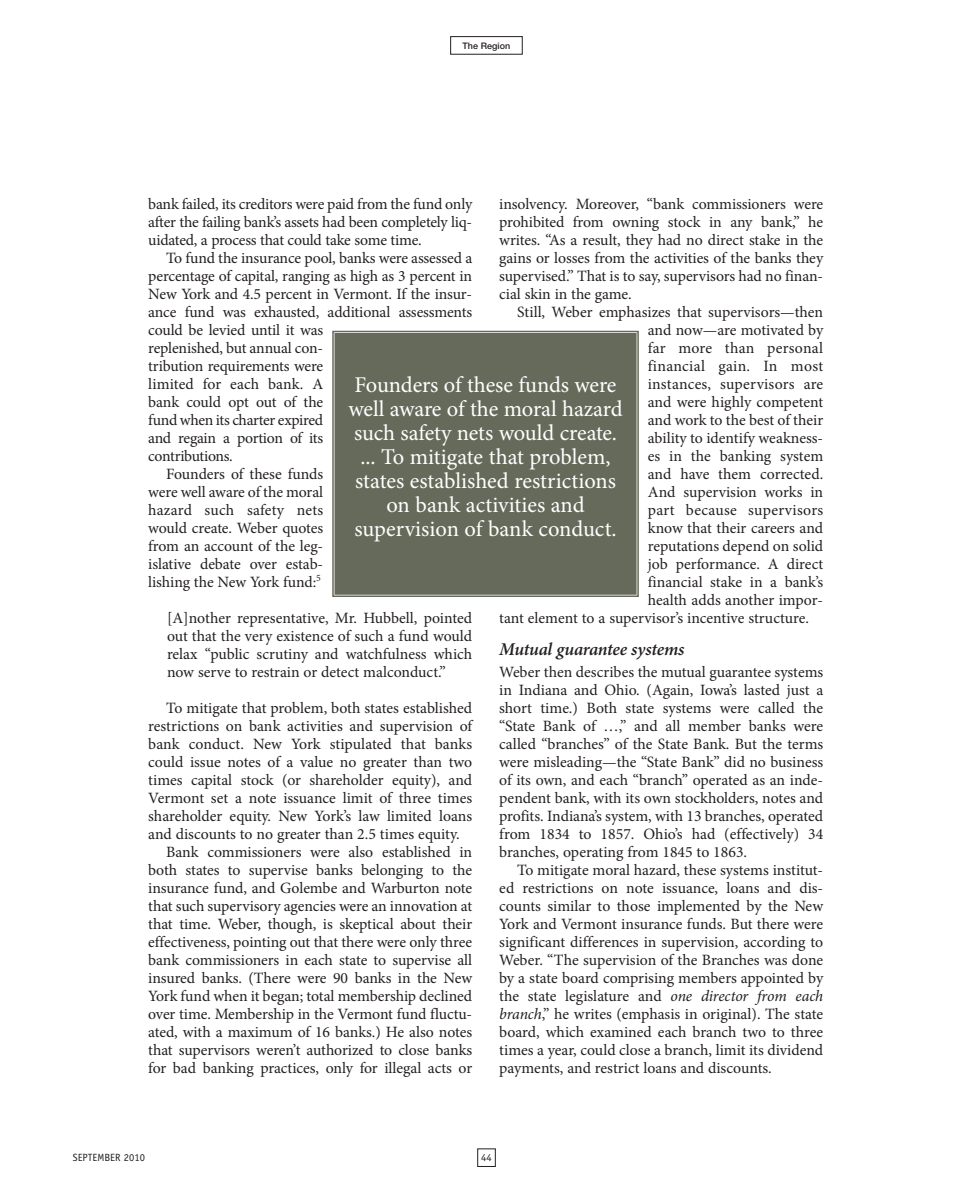
<style>
.page{position:relative;width:972px;height:1188px;background:#fff}
.page>*{position:absolute;margin:0;border:0;box-sizing:border-box;transform-origin:0 0}
.t1{font:22.5px/24px "Minion Pro";letter-spacing:-.005em;color:#fff;text-align:center}
.t2{font:italic 600 18px "Minion Pro";letter-spacing:-.02em;color:#231f20}
.t3{font:15.75px/18px "Minion Pro";letter-spacing:-.005em;color:#231f20;text-align:justify}
.t4{font:15.75px "Minion Pro";letter-spacing:.02em;color:#231f20}
.t5{font:15.75px "Minion Pro";letter-spacing:.015em;color:#231f20}
.t6{font:15.75px "Minion Pro";letter-spacing:-.025em;color:#231f20}
.t7{font:10.5px "Officina Sans";color:#231f20}
.t8{font:500 9px "Helvetica Neue";color:#231f20}
.s1{font-style:italic}
</style>
<div class="page">
<div style="left:450px;top:36px;width:72px;height:18px;border:1px solid #231f20"></div>
<div style="left:478px;top:1149px;width:18px;height:18px;border:1px solid #231f20"></div>
<div style="left:335px;top:334px;width:301px;height:260px;background:#666a5a"></div>
<div style="left:332px;top:331px;width:307px;height:266px;border:2px solid #666a5a"></div>
<div style="left:335px;top:333px;width:301px;height:262px;border:1px solid #666a5a"></div>
<p class="t8" style="left:463px;top:42px;width:49px">The Region</p>
<p class="t3" style="left:499px;top:197px;width:326px">insolvency. Moreover, “bank commissioners were prohibited from owning stock in any bank,” he writes. “As a result, they had no direct stake in the gains or losses from the activities of the banks they supervised.” That is to say, supervisors had no finan&shy;cial skin in the game.</p>
<p class="t3" style="left:517px;top:305px;width:308px">Still, Weber emphasizes that supervisors—then</p>
<p class="t3" style="left:648px;top:323px;width:177px">and now—are motivated by</p>
<p class="t5" style="left:648px;top:342px;width:177px">far more than personal</p>
<p class="t4" style="left:648px;top:360px;width:177px">financial gain. In most</p>
<p class="t3" style="left:648px;top:377px;width:177px">instances, supervisors are</p>
<p class="t3" style="left:648px;top:395px;width:177px">and were highly competent</p>
<p class="t3" style="left:648px;top:413px;width:177px">and work to the best of their</p>
<p class="t3" style="left:648px;top:431px;width:177px">ability to identify weakness-</p>
<p class="t3" style="left:648px;top:449px;width:177px">es in the banking system</p>
<p class="t3" style="left:648px;top:467px;width:177px">and have them corrected.</p>
<p class="t3" style="left:648px;top:485px;width:177px">And supervision works in</p>
<p class="t4" style="left:648px;top:504px;width:177px">part because supervisors</p>
<p class="t3" style="left:648px;top:521px;width:177px">know that their careers and</p>
<p class="t3" style="left:648px;top:539px;width:177px">reputations depend on solid</p>
<p class="t3" style="left:648px;top:557px;width:177px">job performance. A direct</p>
<p class="t3" style="left:648px;top:575px;width:177px">financial stake in a bank’s</p>
<p class="t3" style="left:648px;top:593px;width:177px">health adds another impor-</p>
<p class="t3" style="left:499px;top:611px;width:311px">tant element to a supervisor’s incentive structure.</p>
<p class="t2" style="left:499px;top:642px;width:187px">Mutual guarantee systems</p>
<p class="t3" style="left:499px;top:665px;width:326px">Weber then describes the mutual guarantee systems in Indiana and Ohio. (Again, Iowa’s lasted just a short time.) Both state systems were called the “State Bank of …,” and all member banks were called “branches” of the State Bank. But the terms were misleading—the “State Bank” did no business of its own, and each “branch” operated as an inde&shy;pendent bank, with its own stockholders, notes and profits. Indiana’s system, with 13 branches, operated from 1834 to 1857. Ohio’s had (effectively) 34 branches, operating from 1845 to 1863.</p>
<p class="t3" style="left:499px;top:863px;width:326px;text-indent:18px">To mitigate moral hazard, these systems institut&shy;ed restrictions on note issuance, loans and dis&shy;counts similar to those implemented by the New York and Vermont insurance funds. But there were significant differences in supervision, according to Weber. “The supervision of the Branches was done by a state board comprising members appointed by the state legislature and <span class="s1">one director from each branch</span>,” he writes (emphasis in original). The state board, which examined each branch two to three times a year, could close a branch, limit its dividend payments, and restrict loans and discounts.</p>
<p class="t3" style="left:148px;top:197px;width:326px">bank failed, its creditors were paid from the fund only after the failing bank’s assets had been completely liq&shy;uidated, a process that could take some time.</p>
<p class="t3" style="left:166px;top:251px;width:308px">To fund the insurance pool, banks were assessed a</p>
<p class="t3" style="left:148px;top:269px;width:326px">percentage of capital, ranging as high as 3 percent in</p>
<p class="t3" style="left:148px;top:287px;width:326px">New York and 4.5 percent in Vermont. If the insur-</p>
<p class="t3" style="left:148px;top:305px;width:325px">ance fund was exhausted, additional assessments</p>
<p class="t3" style="left:148px;top:323px;width:176px">could be levied until it was</p>
<p class="t3" style="left:148px;top:341px;width:176px">replenished, but annual con-</p>
<p class="t3" style="left:148px;top:359px;width:176px">tribution requirements were</p>
<p class="t3" style="left:148px;top:377px;width:176px">limited for each bank. A</p>
<p class="t3" style="left:148px;top:395px;width:176px">bank could opt out of the</p>
<p class="t3" style="left:148px;top:413px;width:176px">fund when its charter expired</p>
<p class="t3" style="left:148px;top:431px;width:176px">and regain a portion of its</p>
<p class="t6" style="left:148px;top:450px;width:86px">contributions.</p>
<p class="t3" style="left:166px;top:467px;width:158px">Founders of these funds</p>
<p class="t3" style="left:148px;top:485px;width:176px">were well aware of the moral</p>
<p class="t3" style="left:148px;top:503px;width:176px">hazard such safety nets</p>
<p class="t3" style="left:148px;top:521px;width:176px">would create. Weber quotes</p>
<p class="t3" style="left:148px;top:539px;width:176px">from an account of the leg-</p>
<p class="t3" style="left:148px;top:557px;width:176px">islative debate over estab-</p>
<p class="t3" style="left:148px;top:575px;width:174px">lishing the New York fund:<sup>5</sup></p>
<p class="t3" style="left:167px;top:611px;width:307px">[A]nother representative, Mr. Hubbell, pointed out that the very existence of such a fund would relax “public scrutiny and watchfulness which now serve to restrain or detect malconduct.”</p>
<p class="t3" style="left:166px;top:701px;width:308px">To mitigate that problem, both states established</p>
<p class="t3" style="left:148px;top:719px;width:326px">restrictions on bank activities and supervision of</p>
<p class="t3" style="left:148px;top:737px;width:325px">bank conduct. New York stipulated that banks</p>
<p class="t3" style="left:148px;top:755px;width:326px">could issue notes of a value no greater than two</p>
<p class="t3" style="left:148px;top:773px;width:326px">times capital stock (or shareholder equity), and</p>
<p class="t3" style="left:148px;top:791px;width:326px">Vermont set a note issuance limit of three times</p>
<p class="t3" style="left:148px;top:809px;width:326px">shareholder equity. New York’s law limited loans</p>
<p class="t3" style="left:148px;top:827px;width:313px">and discounts to no greater than 2.5 times equity.</p>
<p class="t3" style="left:166px;top:845px;width:308px">Bank commissioners were also established in</p>
<p class="t3" style="left:148px;top:863px;width:325px">both states to supervise banks belonging to the</p>
<p class="t3" style="left:148px;top:881px;width:326px">insurance fund, and Golembe and Warburton note</p>
<p class="t3" style="left:148px;top:899px;width:325px">that such supervisory agencies were an innovation at</p>
<p class="t3" style="left:148px;top:917px;width:325px">that time. Weber, though, is skeptical about their</p>
<p class="t3" style="left:148px;top:935px;width:326px">effectiveness, pointing out that there were only three</p>
<p class="t3" style="left:148px;top:953px;width:325px">bank commissioners in each state to supervise all</p>
<p class="t3" style="left:148px;top:971px;width:326px">insured banks. (There were 90 banks in the New</p>
<p class="t3" style="left:148px;top:989px;width:326px">York fund when it began; total membership declined</p>
<p class="t3" style="left:148px;top:1007px;width:326px">over time. Membership in the Vermont fund fluctu-</p>
<p class="t3" style="left:148px;top:1025px;width:326px">ated, with a maximum of 16 banks.) He also notes</p>
<p class="t3" style="left:148px;top:1043px;width:326px">that supervisors weren’t authorized to close banks</p>
<p class="t3" style="left:148px;top:1061px;width:326px">for bad banking practices, only for illegal acts or</p>
<h1 class="t1" style="left:349px;top:375px;width:276px">Founders of these funds were well aware of the moral hazard such safety nets would create. ... To mitigate that problem, states established restrictions on bank activities and supervision of bank conduct.</h1>
<p class="t7" style="left:73px;top:1154px;width:74px">SEPTEMBER 2010</p>
<p class="t7" style="left:481px;top:1154px;width:12px">44</p>
</div>
